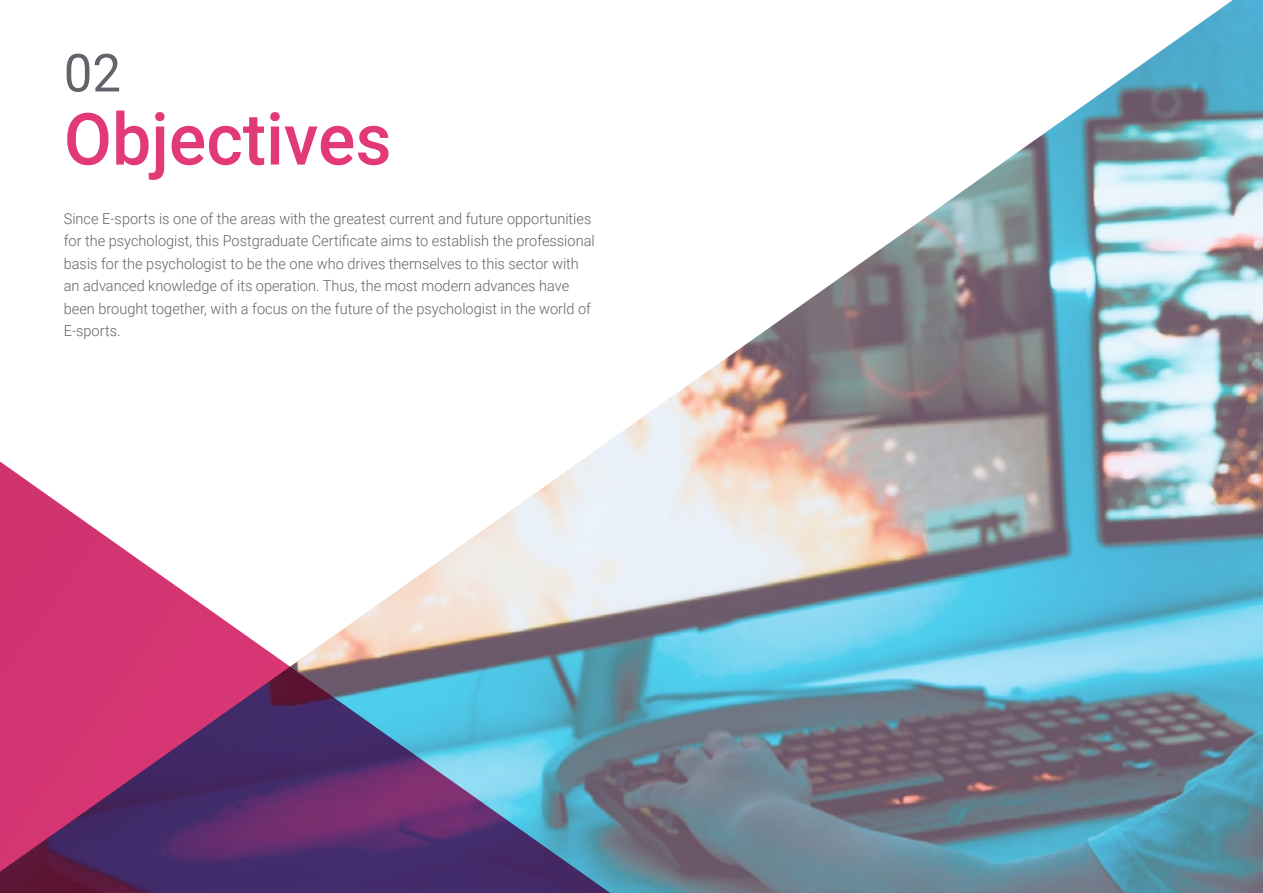
<style>
.page{position:relative;width:1263px;height:893px;background:#fff}
.page>*{position:absolute;margin:0;border:0;box-sizing:border-box;transform-origin:0 0}
.t1{font:500 72px "Roboto";color:#e23a79}
.t2{font:52.5px "Roboto";color:#61646a}
.t3{font:300 15px/22.5px "Roboto";color:#61646a}
</style>
<div class="page">
<img style="left:602px;top:0;width:661px;height:893px">
<svg style="left:0;top:446px;width:640px;height:447px"></svg>
<h2 class="t2" style="left:64px;top:36px;width:59px">02</h2>
<h1 class="t1" style="left:64px;top:89px;width:329px">Objectives</h1>
<p class="t3" style="left:64px;top:207px;width:532px">Since E-sports is one of the areas with the greatest current and future opportunities for the psychologist, this Postgraduate Certificate aims to establish the professional basis for the psychologist to be the one who drives themselves to this sector with an advanced knowledge of its operation. Thus, the most modern advances have been brought together, with a focus on the future of the psychologist in the world of E-sports.</p>
</div>
